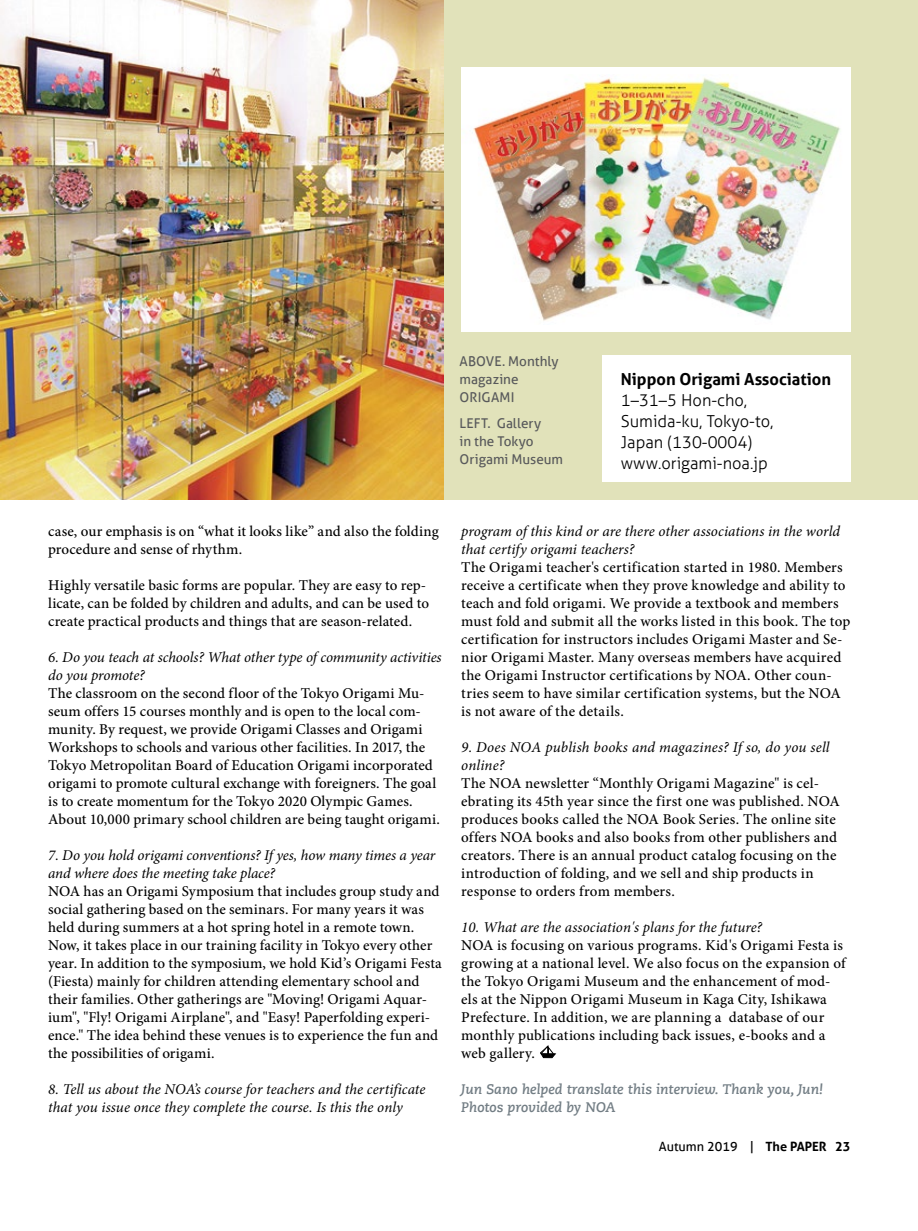
<style>
.page{position:relative;width:918px;height:1231px;background:#fff}
.page>*{position:absolute;margin:0;border:0;box-sizing:border-box;transform-origin:0 0}
.t1{font:300 16.5px/21px "Aller";color:#000}
.t2{font:700 16.5px "Aller";color:#000}
.t3{font:500 15px/18px "Minion Pro";letter-spacing:.01em;color:#000}
.t4{font:italic 15px/18px "Minion Pro";color:#000}
.t5{font:italic 700 13.8px/18px "Caecilia LT Std";color:#727d84}
.t6{font:13.5px/18px "Aller";letter-spacing:.005em;color:#58595b}
.t7{font:12.75px "Aller";color:#000}
.s1{font-weight:700}
</style>
<div class="page">
<div style="left:0;top:0;width:918px;height:500px;background:#e1e2ba"></div>
<div style="left:461px;top:67px;width:389px;height:265px;background:#fff"></div>
<img style="left:472px;top:77px;width:368px;height:244px">
<img style="left:0;top:0;width:443px;height:500px">
<div style="left:602px;top:355px;width:248px;height:126px;background:#fff"></div>
<svg style="left:540px;top:1045px;width:16px;height:13px"></svg>
<p class="t6" style="left:460px;top:352px;width:101px">ABOVE. Monthly magazine<br>ORIGAMI</p>
<p class="t6" style="left:460px;top:414px;width:105px">LEFT. Gallery<br>in the Tokyo<br>Origami Museum</p>
<p class="t2" style="left:621px;top:369px;width:212px">Nippon Origami Association</p>
<p class="t1" style="left:621px;top:390px;width:154px">1–31–5 H on-cho,<br>Sumida-ku, Tokyo-to,<br>Japan (130-0004) www.origami-noa.jp</p>
<p class="t3" style="left:48px;top:522px;width:392px">case, our emphasis is on “what it looks like” and also the folding procedure and sense of rhythm.</p>
<p class="t3" style="left:48px;top:576px;width:382px">Highly versatile basic forms are popular. They are easy to rep&shy;licate, can be folded by children and adults, and can be used to create practical products and things that are season-related.</p>
<p class="t4" style="left:48px;top:648px;width:395px">6. Do you teach at schools? What other type of community activities do you promote?</p>
<p class="t3" style="left:48px;top:684px;width:393px">The classroom on the second floor of the Tokyo Origami Mu&shy;seum offers 15 courses monthly and is open to the local com&shy;munity. By request, we provide Origami Classes and Origami Workshops to schools and various other facilities. In 2017, the Tokyo Metropolitan Board of Education Origami incorporated origami to promote cultural exchange with foreigners. The goal is to create momentum for the Tokyo 2020 Olympic Games.<br>About 10,000 primary school children are being taught origami.</p>
<p class="t4" style="left:48px;top:846px;width:389px">7. Do you hold origami conventions? If yes, how many times a year and where does the meeting take place?</p>
<p class="t3" style="left:48px;top:882px;width:395px">NOA has an Origami Symposium that includes group study and social gathering based on the seminars. For many years it was held during summers at a hot spring hotel in a remote town.<br>Now, it takes place in our training facility in Tokyo every other year. In addition to the symposium, we hold Kid’s Origami Festa (Fiesta) mainly for children attending elementary school and their families. Other gatherings are "Moving! Origami Aquar&shy;ium", "Fly! Origami Airplane", and "Easy! Paperfolding experi&shy;ence." The idea behind these venues is to experience the fun and the possibilities of origami.</p>
<p class="t4" style="left:48px;top:1080px;width:379px">8. Tell us about the NOA’s course for teachers and the certificate that you issue once they complete the course. Is this the only</p>
<p class="t4" style="left:461px;top:522px;width:380px">program of this kind or are there other associations in the world that certify origami teachers?</p>
<p class="t3" style="left:461px;top:558px;width:391px">The Origami teacher's certification started in 1980. Members receive a certificate when they prove knowledge and ability to teach and fold origami. We provide a textbook and members must fold and submit all the works listed in this book. The top certification for instructors includes Origami Master and Se&shy;nior Origami Master. Many overseas members have acquired the Origami Instructor certifications by NOA. Other coun&shy;tries seem to have similar certification systems, but the NOA is not aware of the details.</p>
<p class="t4" style="left:461px;top:738px;width:370px">9. Does NOA publish books and magazines? If so, do you sell online?</p>
<p class="t3" style="left:461px;top:774px;width:380px">The NOA newsletter “Monthly Origami Magazine" is cel&shy;ebrating its 45th year since the first one was published. NOA produces books called the NOA Book Series. The online site offers NOA books and also books from other publishers and creators. There is an annual product catalog focusing on the introduction of folding, and we sell and ship products in response to orders from members.</p>
<p class="t4" style="left:461px;top:918px;width:303px">10. What are the association's plans for the future?</p>
<p class="t3" style="left:461px;top:936px;width:386px">NOA is focusing on various programs. Kid's Origami Festa is growing at a national level. We also focus on the expansion of the Tokyo Origami Museum and the enhancement of mod&shy;els at the Nippon Origami Museum in Kaga City, Ishikawa Prefecture. In addition, we are planning a database of our monthly publications including back issues, e-books and a web gallery.</p>
<p class="t5" style="left:461px;top:1080px;width:363px">Jun Sano helped translate this interview. Thank you, Jun!<br>Photos provided by NOA</p>
<p class="t7" style="left:659px;top:1138px;width:193px">Autumn 2019 | <span class="s1">The PAPER 23</span></p>
</div>
